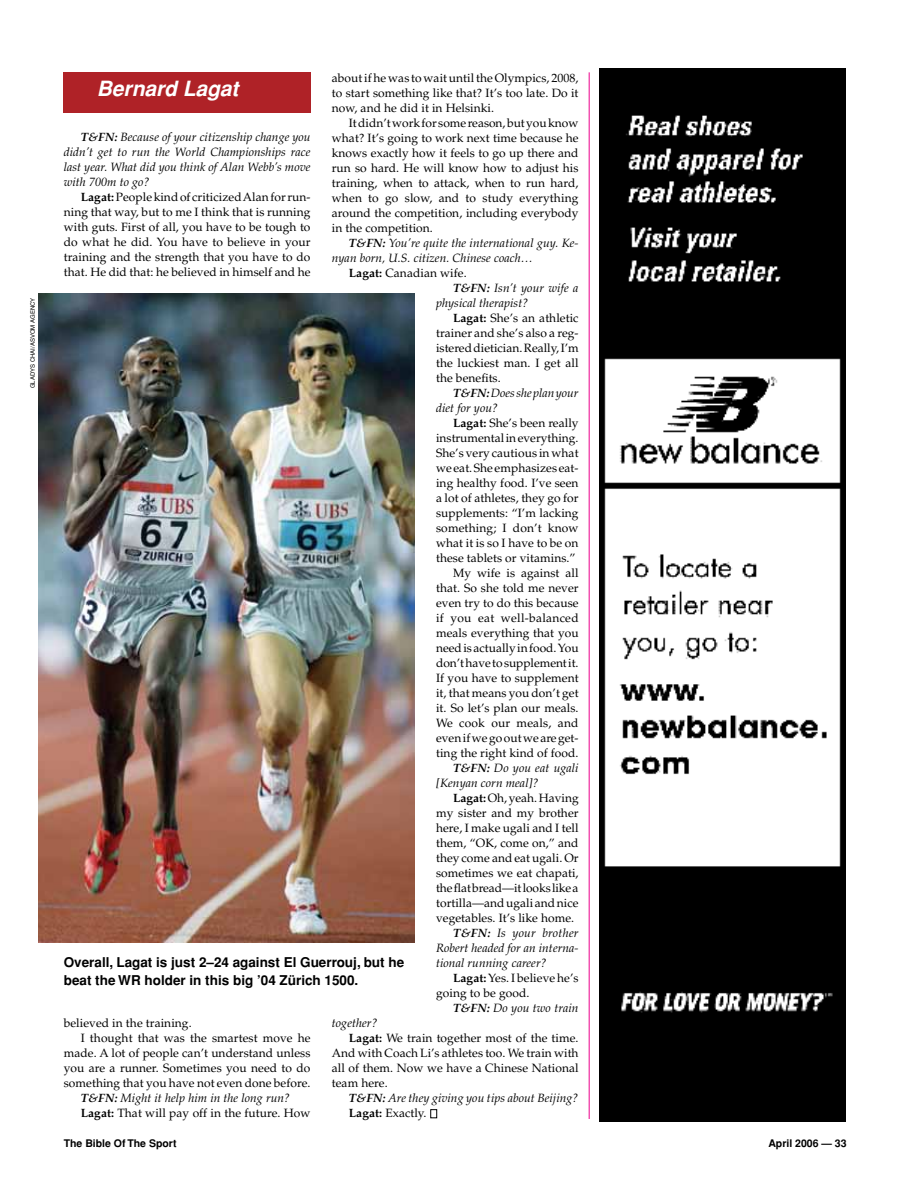
<style>
.page{position:relative;width:919px;height:1202px;background:#fff}
.page>*{position:absolute;margin:0;border:0;box-sizing:border-box;transform-origin:0 0}
.t1{font:italic 700 21px "Helvetica";color:#fff}
.t2{font:700 13.5px/17.5px "Helvetica";color:#000}
.t3{font:12px/15px "Palatino";letter-spacing:.005em;color:#000;text-align:justify}
.t4{font:italic 12px/15px "Palatino";letter-spacing:.005em;color:#000;text-align:justify}
.t5{font:12px "Palatino";letter-spacing:.025em;color:#000}
.t6{font:700 10.5px "Helvetica";color:#000}
.t7{font:6px "Helvetica";color:#000}
.s1{font-weight:700}
</style>
<div class="page">
<div style="left:64px;top:72px;width:247px;height:41px;background:#af2227"></div>
<hr style="left:588px;top:72px;width:1px;height:1046px;background:#ec008c">
<img style="left:38px;top:294px;width:377px;height:648px">
<img style="left:600px;top:68px;width:245px;height:1052px">
<div style="left:430px;top:1109px;width:7px;height:8px;border:1px solid #000"></div>
<p class="t7" style="left:29px;top:388px;width:92px;rotate:-90deg">GLADYS CHAI/ASVOM AGENCY</p>
<p class="t3" style="left:332px;top:70px;width:248px">about if he was to wait until the Olympics, 2008, to start something like that? It’s too late. Do it now, and he did it in Helsinki.</p>
<p class="t3" style="left:332px;top:115px;width:248px;text-indent:17px">It didn’t work for some reason, but you know what? It’s going to work next time because he knows exactly how it feels to go up there and run so hard. He will know how to adjust his training, when to attack, when to run hard, when to go slow, and to study everything around the competition, including everybody in the competition.</p>
<p class="t4" style="left:349px;top:235px;width:231px"><span class="s1">T&amp;FN:</span> You’re quite the international guy. Ke-</p>
<p class="t4" style="left:332px;top:250px;width:202px">nyan born, U.S. citizen. Chinese coach…</p>
<p class="t3" style="left:349px;top:265px;width:119px"><span class="s1">Lagat:</span> Canadian wife.</p>
<p class="t4" style="left:453px;top:280px;width:127px"><span class="s1">T&amp;FN:</span> Isn’t your wife a</p>
<p class="t4" style="left:436px;top:295px;width:94px">physical therapist?</p>
<p class="t3" style="left:453px;top:310px;width:127px"><span class="s1">Lagat:</span> She’s an athletic</p>
<p class="t3" style="left:436px;top:325px;width:144px">trainer and she’s also a reg-</p>
<p class="t3" style="left:436px;top:340px;width:144px">istered dietician. Really, I’m</p>
<p class="t3" style="left:436px;top:355px;width:144px">the luckiest man. I get all</p>
<p class="t3" style="left:436px;top:370px;width:66px">the benefits.</p>
<p class="t4" style="left:453px;top:385px;width:127px"><span class="s1">T&amp;FN:</span> Does she plan your</p>
<p class="t4" style="left:436px;top:400px;width:64px">diet for you?</p>
<p class="t3" style="left:453px;top:415px;width:127px"><span class="s1">Lagat:</span> She’s been really</p>
<p class="t3" style="left:436px;top:430px;width:144px">instrumental in everything.</p>
<p class="t3" style="left:436px;top:445px;width:144px">She’s very cautious in what</p>
<p class="t3" style="left:436px;top:460px;width:144px">we eat. She emphasizes eat-</p>
<p class="t3" style="left:436px;top:475px;width:144px">ing healthy food. I’ve seen</p>
<p class="t3" style="left:436px;top:490px;width:144px">a lot of athletes, they go for</p>
<p class="t3" style="left:436px;top:505px;width:144px">supplements: “I’m lacking</p>
<p class="t3" style="left:436px;top:520px;width:144px">something; I don’t know</p>
<p class="t3" style="left:436px;top:535px;width:144px">what it is so I have to be on</p>
<p class="t3" style="left:436px;top:550px;width:141px">these tablets or vitamins.”</p>
<p class="t3" style="left:453px;top:565px;width:127px">My wife is against all</p>
<p class="t3" style="left:436px;top:580px;width:144px">that. So she told me never</p>
<p class="t3" style="left:436px;top:595px;width:144px">even try to do this because</p>
<p class="t5" style="left:436px;top:610px;width:144px">if you eat well-balanced</p>
<p class="t3" style="left:436px;top:625px;width:144px">meals everything that you</p>
<p class="t3" style="left:436px;top:640px;width:144px">need is actually in food. You</p>
<p class="t3" style="left:436px;top:655px;width:144px">don’t have to supplement it.</p>
<p class="t3" style="left:436px;top:670px;width:144px">If you have to supplement</p>
<p class="t3" style="left:436px;top:685px;width:144px">it, that means you don’t get</p>
<p class="t3" style="left:436px;top:700px;width:144px">it. So let’s plan our meals.</p>
<p class="t3" style="left:436px;top:715px;width:144px">We cook our meals, and</p>
<p class="t3" style="left:436px;top:730px;width:144px">even if we go out we are get-</p>
<p class="t3" style="left:436px;top:745px;width:144px">ting the right kind of food.</p>
<p class="t4" style="left:453px;top:760px;width:127px"><span class="s1">T&amp;FN:</span> Do you eat ugali</p>
<p class="t4" style="left:436px;top:775px;width:104px">[Kenyan corn meal]?</p>
<p class="t3" style="left:453px;top:790px;width:127px"><span class="s1">Lagat:</span> Oh, yeah. Having</p>
<p class="t3" style="left:436px;top:805px;width:144px">my sister and my brother</p>
<p class="t3" style="left:436px;top:820px;width:144px">here, I make ugali and I tell</p>
<p class="t3" style="left:436px;top:835px;width:144px">them, “OK, come on,” and</p>
<p class="t3" style="left:436px;top:850px;width:144px">they come and eat ugali. Or</p>
<p class="t3" style="left:436px;top:865px;width:144px">sometimes we eat chapati,</p>
<p class="t3" style="left:436px;top:880px;width:144px">the flat bread—it looks like a</p>
<p class="t3" style="left:436px;top:895px;width:144px">tortilla—and ugali and nice</p>
<p class="t3" style="left:436px;top:910px;width:140px">vegetables. It’s like home.</p>
<p class="t4" style="left:453px;top:925px;width:127px"><span class="s1">T&amp;FN:</span> Is your brother</p>
<p class="t4" style="left:436px;top:940px;width:144px">Robert headed for an interna-</p>
<p class="t4" style="left:436px;top:955px;width:112px">tional running career?</p>
<p class="t3" style="left:453px;top:970px;width:127px"><span class="s1">Lagat:</span> Yes. I believe he’s</p>
<p class="t3" style="left:436px;top:985px;width:95px">going to be good.</p>
<p class="t4" style="left:453px;top:1000px;width:127px"><span class="s1">T&amp;FN:</span> Do you two train</p>
<p class="t4" style="left:332px;top:1015px;width:47px">together?</p>
<p class="t3" style="left:349px;top:1030px;width:231px"><span class="s1">Lagat:</span> We train together most of the time.</p>
<p class="t3" style="left:332px;top:1045px;width:248px">And with Coach Li’s athletes too. We train with</p>
<p class="t3" style="left:332px;top:1060px;width:248px">all of them. Now we have a Chinese National</p>
<p class="t3" style="left:332px;top:1075px;width:57px">team here.</p>
<p class="t4" style="left:349px;top:1090px;width:231px"><span class="s1">T&amp;FN:</span> Are they giving you tips about Beijing?</p>
<p class="t3" style="left:349px;top:1105px;width:79px"><span class="s1">Lagat:</span> Exactly.</p>
<h1 class="t1" style="left:97px;top:76px;width:143px">Bernard Lagat</h1>
<p class="t4" style="left:64px;top:130px;width:248px;text-indent:17px"><span class="s1">T&amp;FN:</span> Because of your citizenship change you didn’t get to run the World Championships race last year. What did you think of Alan Webb’s move with 700m to go?</p>
<p class="t3" style="left:64px;top:190px;width:248px;text-indent:17px"><span class="s1">Lagat:</span> People kind of criticized Alan for run&shy;ning that way, but to me I think that is running with guts. First of all, you have to be tough to do what he did. You have to believe in your training and the strength that you have to do that. He did that: he believed in himself and he</p>
<p class="t2" style="left:64px;top:953px;width:342px">Overall, Lagat is just 2–24 against El Guerrouj, but he beat the WR holder in this big ’04 Zürich 1500.</p>
<p class="t3" style="left:64px;top:1015px;width:129px">believed in the training.</p>
<p class="t3" style="left:81px;top:1030px;width:231px">I thought that was the smartest move he</p>
<p class="t3" style="left:64px;top:1045px;width:248px">made. A lot of people can’t understand unless</p>
<p class="t3" style="left:64px;top:1060px;width:248px">you are a runner. Sometimes you need to do</p>
<p class="t3" style="left:64px;top:1075px;width:248px">something that you have not even done before.</p>
<p class="t4" style="left:81px;top:1090px;width:211px"><span class="s1">T&amp;FN:</span> Might it help him in the long run?</p>
<p class="t3" style="left:81px;top:1105px;width:231px"><span class="s1">Lagat:</span> That will pay off in the future. How</p>
<p class="t6" style="left:64px;top:1137px;width:114px">The Bible Of The Sport</p>
<p class="t6" style="left:768px;top:1137px;width:80px">April 2006 — 33</p>
</div>
